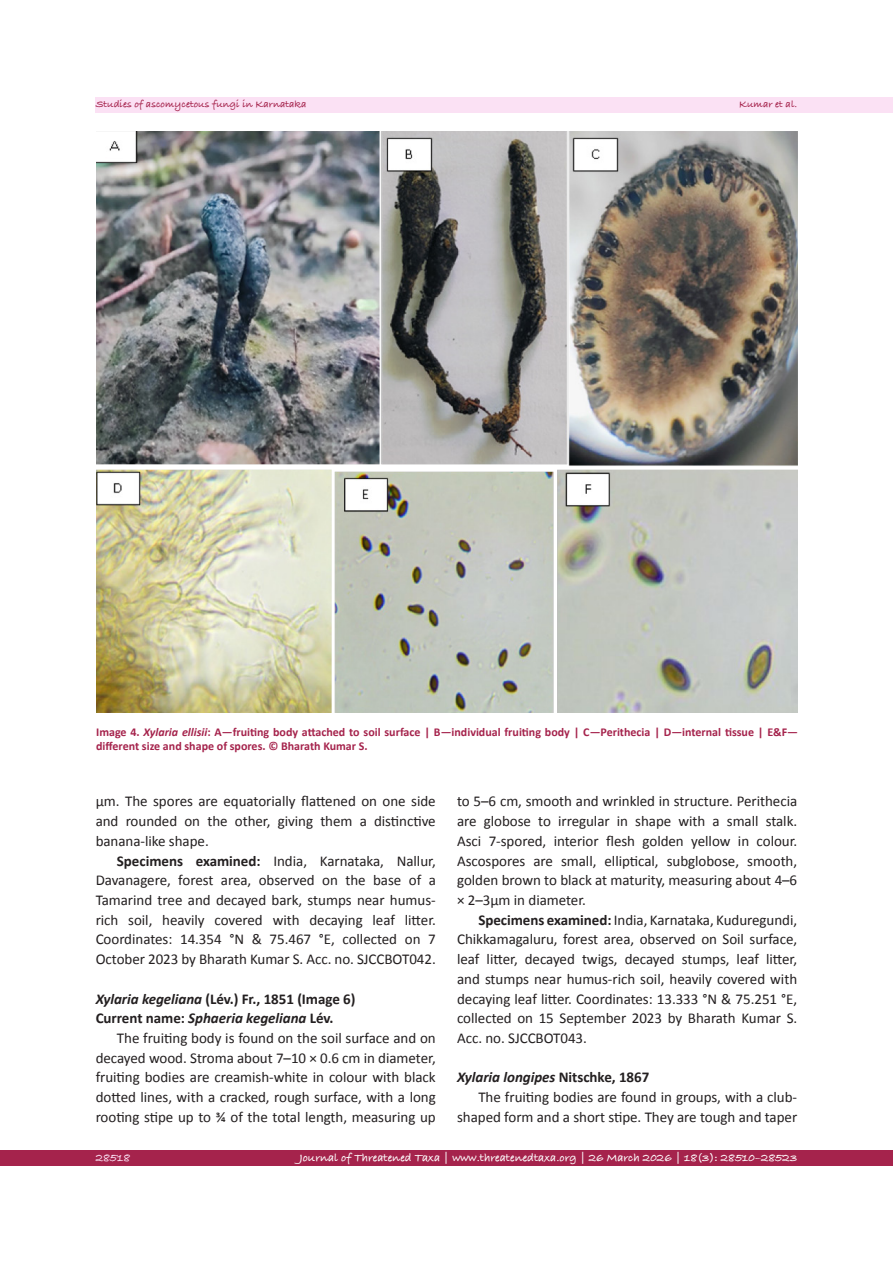
<style>
.page{position:relative;width:893px;height:1263px;background:#fff}
.page>*{position:absolute;margin:0;border:0;box-sizing:border-box;transform-origin:0 0}
.Normal__Web{font:15px/19.6px "Calibri";letter-spacing:-.005em;color:#231f20;text-align:justify}
.Normal__Web-2{font:italic 700 15px "Calibri";letter-spacing:-.005em;color:#231f20}
.Normal__Web-3{font:15px "Calibri Bold 2";letter-spacing:-.005em;color:#231f20}
.t1{font:12px/14.4px "Calibri Bold 2";color:#a5234c}
.t2{font:700 12px "Bradley Hand ITCTT";color:#fff}
.t3{font:700 12px "Bradley Hand ITCTT";color:#fbe1f4}
.t4{font:700 10.5px "Bradley Hand ITCTT";color:#a5234c}
.s1{font-family:"Calibri";font-weight:700;font-style:italic}
.s2{font-family:"Calibri Bold 2"}
.s3{font-family:"Calibri Bold 2";font-weight:400;font-style:normal}
</style>
<div class="page">
<div style="left:96px;top:97px;width:797px;height:16px;background:#fbe1f4"></div>
<div style="left:0;top:1150px;width:893px;height:16px;background:#a5234c"></div>
<img style="left:96px;top:132px;width:701px;height:581px">
<p class="t4" style="left:96px;top:96px;width:212px">Studies of ascomycetous fungi in Karnataka</p>
<p class="t4" style="left:739px;top:96px;width:60px">Kumar et al.</p>
<p class="t1" style="left:96px;top:724px;width:703px">Image 4. <span class="s1">Xylaria ellisii</span>: A—fruiting body attached to soil surface | B—individual fruiting body | C—Perithecia | D—internal tissue | E&amp;F— different size and shape of spores. © Bharath Kumar S.</p>
<p class="Normal__Web" style="left:96px;top:792px;width:342px">µm. The spores are equatorially flattened on one side and rounded on the other, giving them a distinctive banana-like shape.</p>
<p class="Normal__Web" style="left:96px;top:851px;width:342px;text-indent:21px"><span class="s2">Specimens examined:</span> India, Karnataka, Nallur, Davanagere, forest area, observed on the base of a Tamarind tree and decayed bark, stumps near humus&shy;rich soil, heavily covered with decaying leaf litter.<br>Coordinates: 14.354 °N &amp; 75.467 °E, collected on 7<br>October 2023 by Bharath Kumar S. Acc. no. SJCCBOT042.</p>
<p class="Normal__Web-3" style="left:96px;top:989px;width:261px"><span class="s1">Xylaria kegeliana</span> (Lév.) Fr., 1851 (Image 6)</p>
<p class="Normal__Web-2" style="left:96px;top:1009px;width:239px"><span class="s3">Current name:</span> Sphaeria kegeliana <span class="s3">Lév.</span></p>
<p class="Normal__Web" style="left:96px;top:1028px;width:342px;text-indent:21px">The fruiting body is found on the soil surface and on decayed wood. Stroma about 7–10 × 0.6 cm in diameter, fruiting bodies are creamish-white in colour with black dotted lines, with a cracked, rough surface, with a long rooting stipe up to ¾ of the total length, measuring up</p>
<p class="Normal__Web" style="left:457px;top:792px;width:342px">to 5–6 cm, smooth and wrinkled in structure. Perithecia are globose to irregular in shape with a small stalk.<br>Asci 7-spored, interior flesh golden yellow in colour.<br>Ascospores are small, elliptical, subglobose, smooth, golden brown to black at maturity, measuring about 4–6 × 2–3µm in diameter.</p>
<p class="Normal__Web" style="left:457px;top:910px;width:342px;text-indent:21px"><span class="s2">Specimens examined:</span> India, Karnataka, Kuduregundi, Chikkamagaluru, forest area, observed on Soil surface, leaf litter, decayed twigs, decayed stumps, leaf litter, and stumps near humus-rich soil, heavily covered with decaying leaf litter. Coordinates: 13.333 °N &amp; 75.251 °E, collected on 15 September 2023 by Bharath Kumar S.<br>Acc. no. SJCCBOT043.</p>
<p class="Normal__Web-2" style="left:457px;top:1068px;width:194px">Xylaria longipes <span class="s3">Nitschke, 1867</span></p>
<p class="Normal__Web" style="left:457px;top:1087px;width:342px;text-align:right">The fruiting bodies are found in groups, with a club&shy;shaped form and a short stipe. They are tough and taper</p>
<p class="t3" style="left:96px;top:1149px;width:36px">28518</p>
<p class="t2" style="left:299px;top:1148px;width:499px">Journal of Threatened Taxa | www.threatenedtaxa.org | 26 March 2026 | 18(3): 28510–28523</p>
</div>
